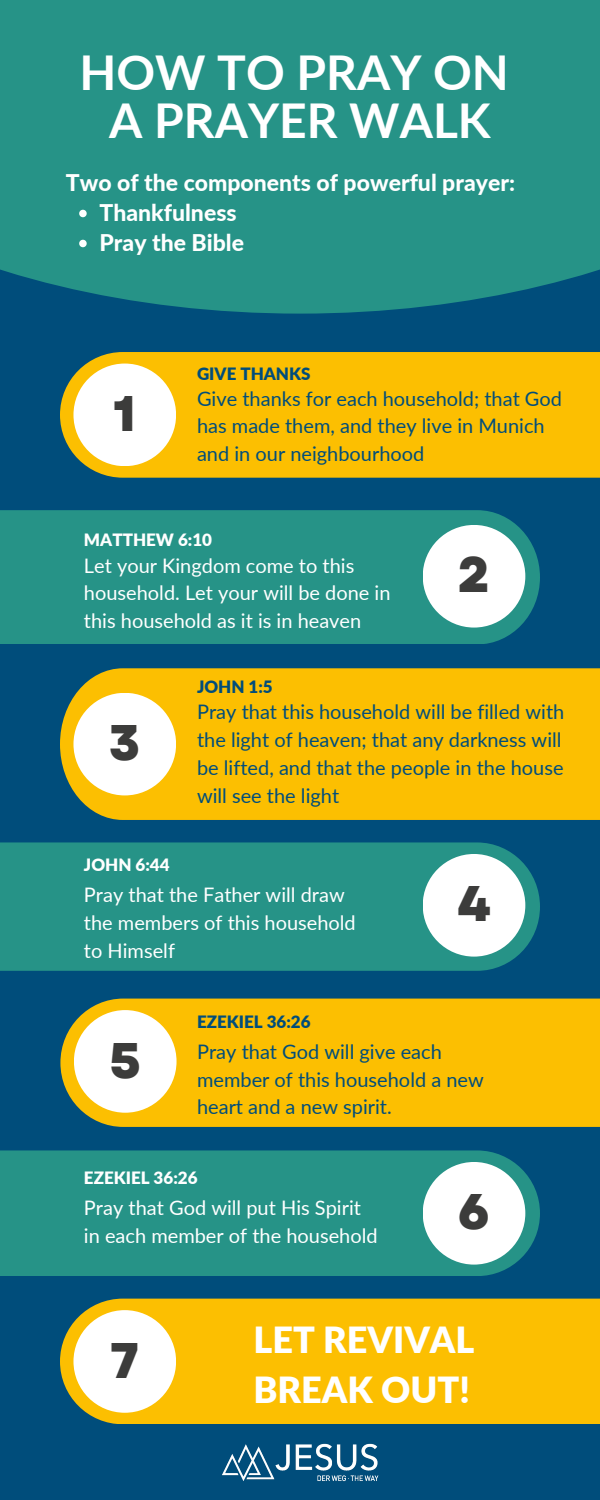
<style>
.page{position:relative;width:600px;height:1500px;background:#004d7b}
.page>*{position:absolute;margin:0;border:0;box-sizing:border-box;transform-origin:0 0}
.t1{font:800 50px "Garet";color:#3c3c3b}
.t2{font:700 48px/48px "Lato";color:#fff;text-align:center}
.t3{font:900 36px/50.2px "Lato";color:#fff}
.t4{font:800 23px/30px "Lato";color:#fff}
.t5{font:20px/27.8px "Lato";color:#004d7b}
.t6{font:20px/27.8px "Lato";color:#fff}
.t7{font:900 17px "Lato";color:#fff}
.t8{font:900 17px "Lato";color:#004d7b}
</style>
<div class="page">
<div style="left:0;top:0;width:600px;height:314px;background:#269387"></div>
<div style="left:60px;top:352px;width:540px;height:126px;background:#fcbf01"></div>
<div style="left:73px;top:364px;width:103px;height:102px;background:#fff;border-radius:50%"></div>
<div style="left:0;top:510px;width:540px;height:134px;background:#269387"></div>
<div style="left:423px;top:525px;width:102px;height:103px;background:#fff;border-radius:50%"></div>
<div style="left:60px;top:668px;width:540px;height:152px;background:#fcbf01"></div>
<div style="left:73px;top:693px;width:103px;height:102px;background:#fff;border-radius:50%"></div>
<div style="left:0;top:842px;width:540px;height:129px;background:#269387"></div>
<div style="left:423px;top:854px;width:102px;height:103px;background:#fff;border-radius:50%"></div>
<div style="left:0;top:1150px;width:540px;height:126px;background:#269387"></div>
<div style="left:423px;top:1162px;width:102px;height:103px;background:#fff;border-radius:50%"></div>
<div style="left:60px;top:999px;width:540px;height:128px;background:#fcbf01"></div>
<div style="left:74px;top:1010px;width:103px;height:103px;background:#fff;border-radius:50%"></div>
<img style="left:222px;top:1444px;width:157px;height:38px">
<svg style="left:79px;top:210px;width:8px;height:7px"></svg>
<svg style="left:79px;top:240px;width:8px;height:7px"></svg>
<div style="left:60px;top:1299px;width:540px;height:125px;background:#fcbf01"></div>
<div style="left:73px;top:1310px;width:103px;height:103px;background:#fff;border-radius:50%"></div>
<h2 class="t2" style="left:79px;top:47px;width:431px">HOW TO PRAY ON<br>A PRAYER WALK</h2>
<p class="t4" style="left:66px;top:167px;width:451px">Two of the components of powerful prayer:</p>
<p class="t4" style="left:100px;top:197px;width:146px">Thankfulness<br>Pray the Bible</p>
<h1 class="t1" style="left:114px;top:377px;width:24px">1</h1>
<p class="t8" style="left:197px;top:363px;width:115px">GIVE THANKS</p>
<p class="t5" style="left:197px;top:384px;width:367px">Give thanks for each household; that God has made them, and they live in Munich and in our neighbourhood</p>
<p class="t7" style="left:84px;top:529px;width:130px">MATTHEW 6:10</p>
<p class="t6" style="left:84px;top:551px;width:308px">Let your Kingdom come to this household. Let your will be done in this household as it is in heaven</p>
<p class="t8" style="left:197px;top:676px;width:77px">JOHN 1:5</p>
<h1 class="t1" style="left:458px;top:539px;width:34px">2</h1>
<h1 class="t1" style="left:109px;top:707px;width:33px">3</h1>
<p class="t7" style="left:84px;top:854px;width:87px">JOHN 6:44</p>
<p class="t5" style="left:197px;top:698px;width:369px">Pray that this household will be filled with the light of heaven; that any darkness will be lifted, and that the people in the house will see the light</p>
<p class="t6" style="left:84px;top:881px;width:273px">Pray that the Father will draw the members of this household to Himself</p>
<p class="t8" style="left:197px;top:1011px;width:115px">EZEKIEL 36:26</p>
<h1 class="t1" style="left:457px;top:868px;width:35px">4</h1>
<h1 class="t1" style="left:110px;top:1024px;width:33px">5</h1>
<p class="t5" style="left:197px;top:1037px;width:288px">Pray that God will give each member of this household a new heart and a new spirit.</p>
<p class="t7" style="left:84px;top:1167px;width:115px">EZEKIEL 36:26</p>
<p class="t6" style="left:84px;top:1194px;width:295px">Pray that God will put His Spirit in each member of the household</p>
<h1 class="t1" style="left:458px;top:1176px;width:34px">6</h1>
<h1 class="t1" style="left:110px;top:1324px;width:30px">7</h1>
<h3 class="t3" style="left:254px;top:1314px;width:222px">LET REVIVAL<br>BREAK OUT!</h3>
</div>
